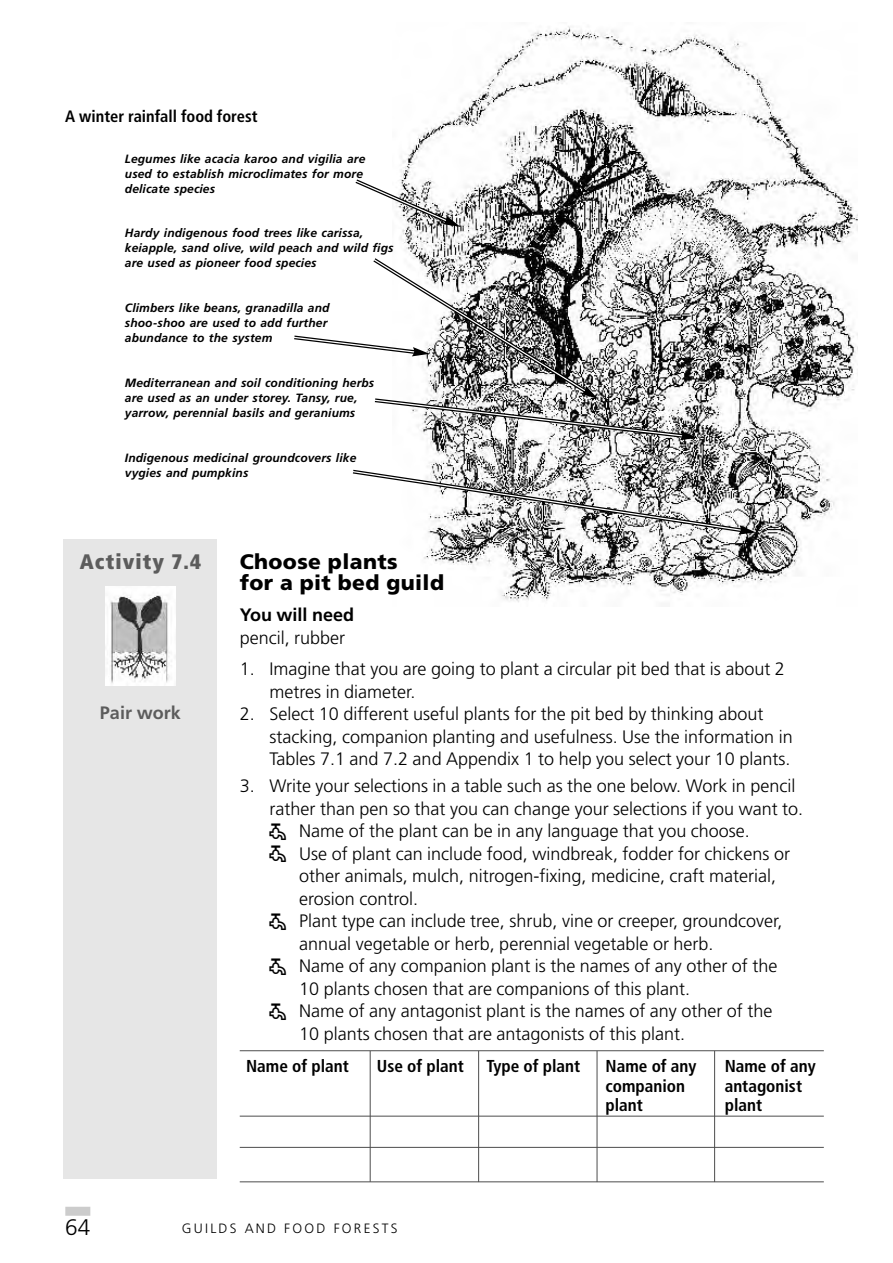
<style>
.page{position:relative;width:893px;height:1263px;background:#fff}
.page>*{position:absolute;margin:0;border:0;box-sizing:border-box;transform-origin:0 0}
.t1{font:300 22.5px "Frutiger";color:#000}
.t2{font:900 21px/21px "Frutiger";letter-spacing:.02em;color:#000}
.t3{font:900 condensed 21px "Frutiger";letter-spacing:.05em;color:#5c5c5c}
.t4{font:300 18px/22.5px "Frutiger";color:#000}
.t5{font:700 18px "Frutiger";color:#000}
.t6{font:700 18px "Frutiger";color:#5c5c5c}
.t7{font:700 condensed 17.25px "Frutiger";color:#000}
.t8{font:700 condensed 16.5px "Frutiger";color:#000}
.t9{font:300 13.5px "Frutiger";letter-spacing:.165em;color:#000}
.t10{font:italic 700 12px/15px "Frutiger";letter-spacing:.01em;color:#000}
.s1{font-family:"Communications P03";font-weight:400;font-size:19.5px}
</style>
<div class="page">
<div style="left:65px;top:1207px;width:25px;height:9px;background:#ccc"></div>
<img style="left:400px;top:26px;width:457px;height:576px">
<hr style="left:240px;top:1050px;width:583px;height:1px;background:#4d4d4d">
<hr style="left:240px;top:1116px;width:583px;height:1px;background:#4d4d4d">
<hr style="left:240px;top:1147px;width:583px;height:1px;background:#4d4d4d">
<hr style="left:240px;top:1181px;width:583px;height:1px;background:#4d4d4d">
<div style="left:64px;top:540px;width:153px;height:639px;background:#e6e6e6"></div>
<img style="left:106px;top:587px;width:69px;height:99px">
<hr style="left:370px;top:1051px;width:1px;height:131px;background:#4d4d4d">
<hr style="left:478px;top:1051px;width:1px;height:131px;background:#4d4d4d">
<hr style="left:596px;top:1051px;width:1px;height:131px;background:#4d4d4d">
<hr style="left:714px;top:1051px;width:1px;height:131px;background:#4d4d4d">
<svg style="left:355px;top:178px;width:105px;height:49px"></svg>
<svg style="left:294px;top:256px;width:403px;height:184px"></svg>
<svg style="left:352px;top:469px;width:404px;height:66px"></svg>
<p class="t8" style="left:65px;top:109px;width:194px">A winter rainfall food forest</p>
<p class="t10" style="left:125px;top:152px;width:242px">Legumes like acacia karoo and vigilia are used to establish microclimates for more delicate species</p>
<p class="t10" style="left:125px;top:227px;width:270px">Hardy indigenous food trees like carissa, keiapple, sand olive, wild peach and wild figs are used as pioneer food species</p>
<p class="t10" style="left:125px;top:302px;width:206px">Climbers like beans, granadilla and shoo-shoo are used to add further abundance to the system</p>
<p class="t10" style="left:125px;top:376px;width:251px">Mediterranean and soil conditioning herbs are used as an under storey. Tansy, rue, yarrow, perennial basils and geraniums</p>
<p class="t10" style="left:125px;top:451px;width:233px">Indigenous medicinal groundcovers like vygies and pumpkins</p>
<p class="t3" style="left:80px;top:554px;width:123px">Activity 7.4</p>
<p class="t6" style="left:100px;top:706px;width:82px">Pair work</p>
<p class="t2" style="left:240px;top:553px;width:206px">Choose plants<br>for a pit bed guild</p>
<p class="t5" style="left:240px;top:608px;width:116px">You will need</p>
<p class="t4" style="left:240px;top:628px;width:107px">pencil, rubber</p>
<p class="t4" style="left:269px;top:659px;width:517px;text-indent:-30px">1. Imagine that you are going to plant a circular pit bed that is about 2 metres in diameter.</p>
<p class="t4" style="left:269px;top:704px;width:525px;text-indent:-30px">2. Select 10 different useful plants for the pit bed by thinking about stacking, companion planting and usefulness. Use the information in<br>Tables 7.1 and 7.2 and Appendix 1 to help you select your 10 plants.</p>
<p class="t4" style="left:240px;top:776px;width:557px">3. Write your selections in a table such as the one below. Work in pencil</p>
<p class="t4" style="left:269px;top:799px;width:535px">rather than pen so that you can change your selections if you want to.</p>
<p class="t4" style="left:269px;top:821px;width:482px"><span class="s1">=</span> Name of the plant can be in any language that you choose.</p>
<p class="t4" style="left:269px;top:844px;width:522px"><span class="s1">=</span> Use of plant can include food, windbreak, fodder for chickens or</p>
<p class="t4" style="left:299px;top:866px;width:478px">other animals, mulch, nitrogen-fixing, medicine, craft material,</p>
<p class="t4" style="left:299px;top:889px;width:120px">erosion control.</p>
<p class="t4" style="left:269px;top:911px;width:514px"><span class="s1">=</span> Plant type can include tree, shrub, vine or creeper, groundcover,</p>
<p class="t4" style="left:299px;top:934px;width:416px">annual vegetable or herb, perennial vegetable or herb.</p>
<p class="t4" style="left:269px;top:956px;width:509px"><span class="s1">=</span> Name of any companion plant is the names of any other of the</p>
<p class="t4" style="left:299px;top:979px;width:392px">10 plants chosen that are companions of this plant.</p>
<p class="t4" style="left:269px;top:1001px;width:504px"><span class="s1">=</span> Name of any antagonist plant is the names of any other of the</p>
<p class="t4" style="left:299px;top:1024px;width:387px">10 plants chosen that are antagonists of this plant.</p>
<p class="t7" style="left:246px;top:1059px;width:104px">Name of plant</p>
<p class="t7" style="left:377px;top:1059px;width:89px">Use of plant</p>
<p class="t7" style="left:486px;top:1059px;width:95px">Type of plant</p>
<p class="t7" style="left:605px;top:1059px;width:92px">Name of any</p>
<p class="t7" style="left:724px;top:1059px;width:92px">Name of any</p>
<p class="t7" style="left:605px;top:1079px;width:81px">companion</p>
<p class="t7" style="left:724px;top:1079px;width:79px">antagonist</p>
<p class="t7" style="left:605px;top:1098px;width:39px">plant</p>
<p class="t7" style="left:724px;top:1098px;width:39px">plant</p>
<p class="t1" style="left:65px;top:1218px;width:27px">64</p>
<p class="t9" style="left:182px;top:1223px;width:217px">GUILDS AND FOOD FORESTS</p>
</div>
